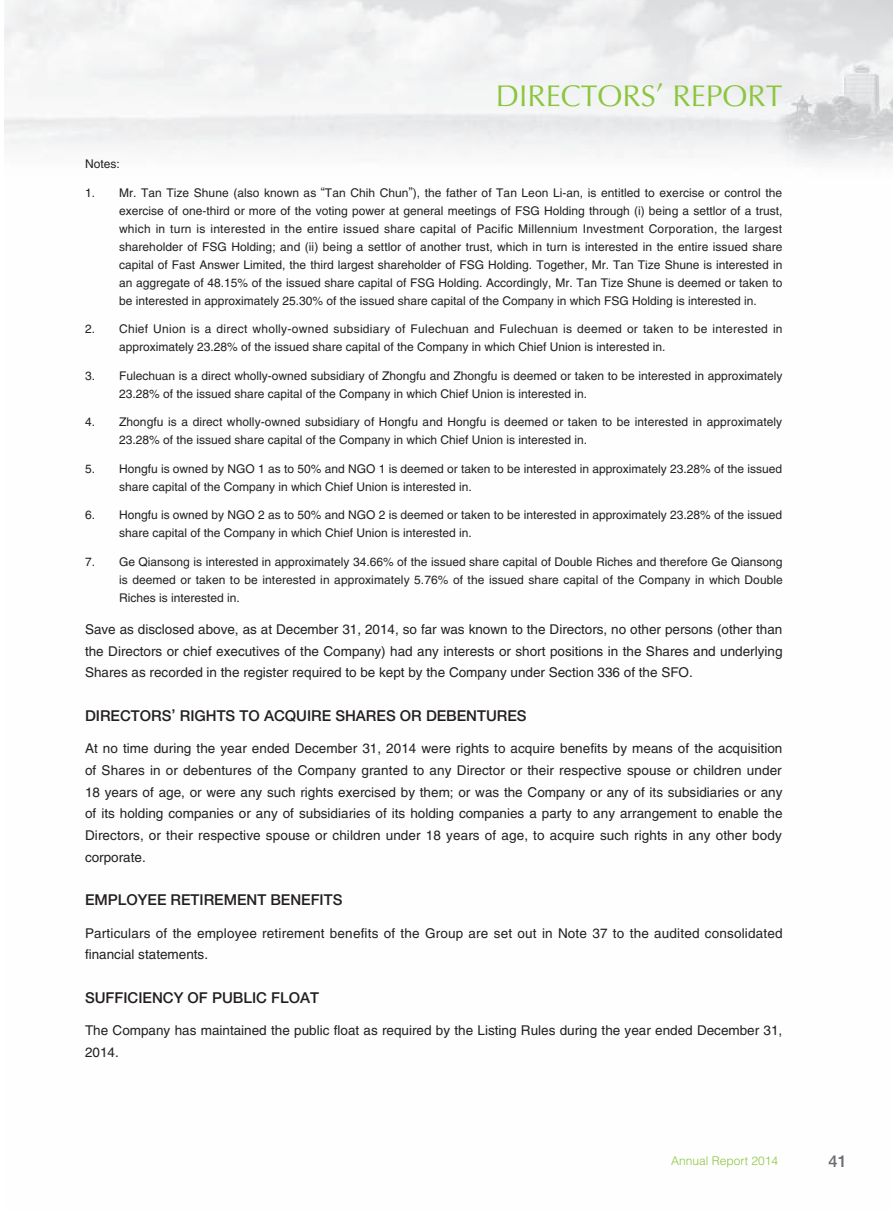
<style>
.page{position:relative;width:893px;height:1212px;background:#fff}
.page>*{position:absolute;margin:0;border:0;box-sizing:border-box;transform-origin:0 0}
.t1{font:30px "Optima LT Std";color:#8bc63e}
.t2{font:500 16.5px "Helvetica Neue LT Std";color:#6c6d70}
._3__標題{font:500 15px "Helvetica Neue LT Std";color:#231f20}
._1__內文{font:13.5px/21.8px "Helvetica LT Std";color:#231f20;text-align:justify}
._2__附註內文{font:12px/18px "Helvetica LT Std";color:#231f20}
._2__附註內文-2{font:12px/18px "Helvetica LT Std";letter-spacing:.025em;color:#231f20}
.t3{font:300 12px "Helvetica LT Std";color:#8bc63e}
</style>
<div class="page">
<h1 class="t1" style="left:496px;top:78px;width:288px">DIRECTORS’ REPORT</h1>
<p class="_2__附註內文" style="left:85px;top:155px;width:36px">Notes:</p>
<p class="_2__附註內文" style="left:119px;top:183px;width:665px;text-align:justify;text-indent:-34px">1. Mr. Tan Tize Shune (also known as “Tan Chih Chun”), the father of Tan Leon Li-an, is entitled to exercise or control the exercise of one-third or more of the voting power at general meetings of FSG Holding through (i) being a settlor of a trust, which in turn is interested in the entire issued share capital of Pacific Millennium Investment Corporation, the largest shareholder of FSG Holding; and (ii) being a settlor of another trust, which in turn is interested in the entire issued share capital of Fast Answer Limited, the third largest shareholder of FSG Holding. Together, Mr. Tan Tize Shune is interested in an aggregate of 48.15% of the issued share capital of FSG Holding. Accordingly, Mr. Tan Tize Shune is deemed or taken to be interested in approximately 25.30% of the issued share capital of the Company in which FSG Holding is interested in.</p>
<p class="_2__附註內文-2" style="left:119px;top:320px;width:665px;text-indent:-34px">2. Chief Union is a direct wholly-owned subsidiary of Fulechuan and Fulechuan is deemed or taken to be interested in approximately 23.28% of the issued share capital of the Company in which Chief Union is interested in.</p>
<p class="_2__附註內文" style="left:119px;top:366px;width:665px;text-indent:-34px">3. Fulechuan is a direct wholly-owned subsidiary of Zhongfu and Zhongfu is deemed or taken to be interested in approximately<br>23.28% of the issued share capital of the Company in which Chief Union is interested in.</p>
<p class="_2__附註內文" style="left:119px;top:413px;width:665px;text-indent:-34px">4. Zhongfu is a direct wholly-owned subsidiary of Hongfu and Hongfu is deemed or taken to be interested in approximately<br>23.28% of the issued share capital of the Company in which Chief Union is interested in.</p>
<p class="_2__附註內文" style="left:119px;top:459px;width:664px;text-indent:-34px">5. Hongfu is owned by NGO 1 as to 50% and NGO 1 is deemed or taken to be interested in approximately 23.28% of the issued share capital of the Company in which Chief Union is interested in.</p>
<p class="_2__附註內文" style="left:119px;top:506px;width:664px;text-indent:-34px">6. Hongfu is owned by NGO 2 as to 50% and NGO 2 is deemed or taken to be interested in approximately 23.28% of the issued share capital of the Company in which Chief Union is interested in.</p>
<p class="_2__附註內文" style="left:119px;top:552px;width:665px;text-align:justify;text-indent:-34px">7. Ge Qiansong is interested in approximately 34.66% of the issued share capital of Double Riches and therefore Ge Qiansong is deemed or taken to be interested in approximately 5.76% of the issued share capital of the Company in which Double Riches is interested in.</p>
<p class="_1__內文" style="left:85px;top:618px;width:699px">Save as disclosed above, as at December 31, 2014, so far was known to the Directors, no other persons (other than the Directors or chief executives of the Company) had any interests or short positions in the Shares and underlying Shares as recorded in the register required to be kept by the Company under Section 336 of the SFO.</p>
<p class="_3__標題" style="left:85px;top:707px;width:443px">DIRECTORS’ RIGHTS TO ACQUIRE SHARES OR DEBENTURES</p>
<p class="_1__內文" style="left:85px;top:737px;width:699px">At no time during the year ended December 31, 2014 were rights to acquire benefits by means of the acquisition of Shares in or debentures of the Company granted to any Director or their respective spouse or children under 18 years of age, or were any such rights exercised by them; or was the Company or any of its subsidiaries or any of its holding companies or any of subsidiaries of its holding companies a party to any arrangement to enable the Directors, or their respective spouse or children under 18 years of age, to acquire such rights in any other body corporate.</p>
<p class="_3__標題" style="left:85px;top:891px;width:259px">EMPLOYEE RETIREMENT BENEFITS</p>
<p class="_1__內文" style="left:85px;top:922px;width:699px">Particulars of the employee retirement benefits of the Group are set out in Note 37 to the audited consolidated financial statements.</p>
<p class="_3__標題" style="left:85px;top:989px;width:235px">SUFFICIENCY OF PUBLIC FLOAT</p>
<p class="_1__內文" style="left:85px;top:1019px;width:699px">The Company has maintained the public float as required by the Listing Rules during the year ended December 31,<br>2014.</p>
<p class="t3" style="left:671px;top:1153px;width:108px">Annual Report 2014</p>
<h2 class="t2" style="left:828px;top:1151px;width:20px">41</h2>
</div>
